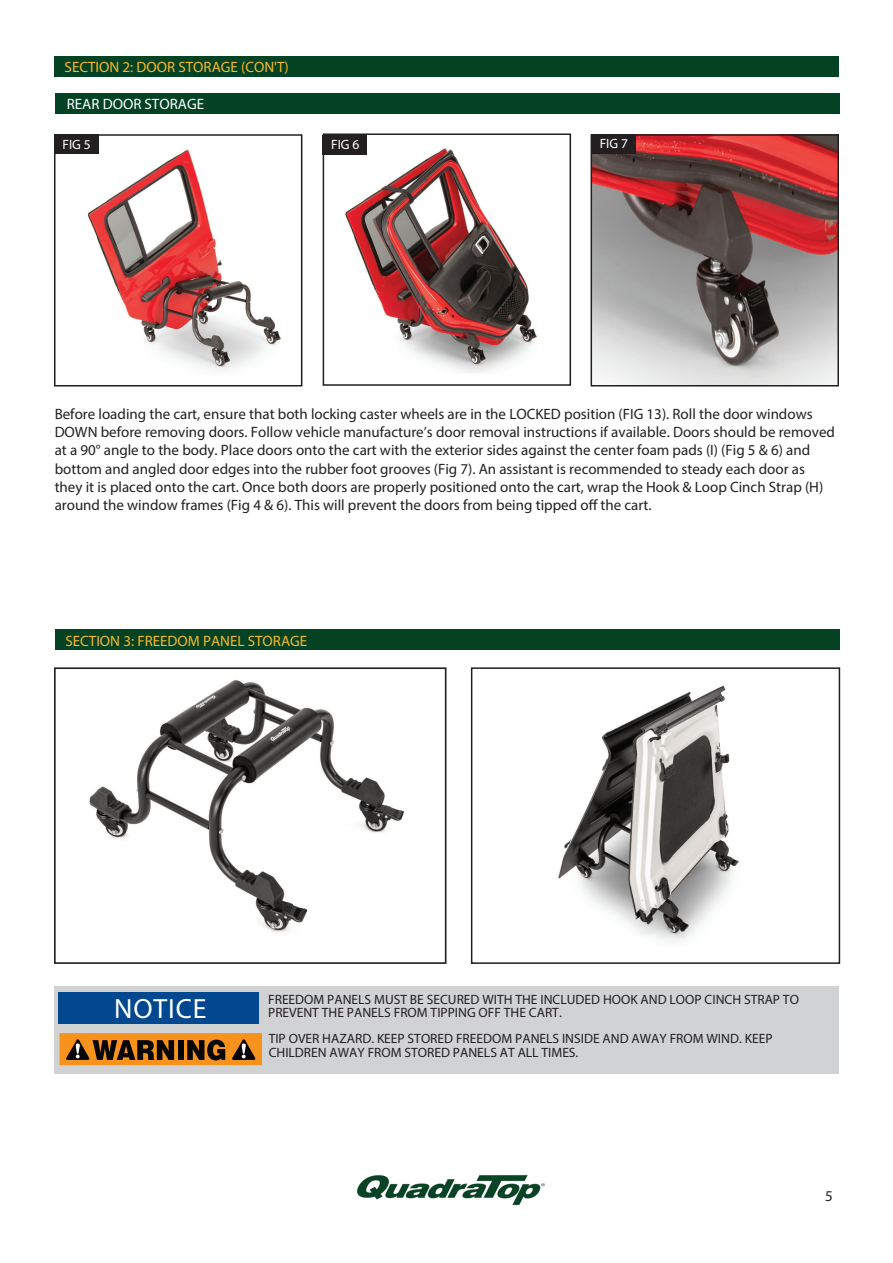
<style>
.page{position:relative;width:893px;height:1263px;background:#fff}
.page>*{position:absolute;margin:0;border:0;box-sizing:border-box;transform-origin:0 0}
.t1{font:27.9px "Myriad Pro";letter-spacing:.03em;color:#fff}
.t2{font:15px/18px "Myriad Pro";color:#231f20}
.t3{font:15px "Myriad Pro";color:#fcb828}
.t4{font:15px "Myriad Pro";color:#fff}
.Numbered_List{font:13.5px/13.5px "Myriad Pro";color:#231f20}
.Numbered_List-2{font:13.5px "Myriad Pro";color:#fff}
</style>
<div class="page">
<div style="left:54px;top:986px;width:785px;height:88px;background:#d1d2d4"></div>
<div style="left:54px;top:56px;width:785px;height:20px;background:#044224"></div>
<div style="left:55px;top:93px;width:785px;height:21px;background:#044224"></div>
<img style="left:87px;top:142px;width:194px;height:229px">
<div style="left:54px;top:134px;width:248px;height:252px;border:2px solid #231f20"></div>
<img style="left:326px;top:148px;width:211px;height:225px">
<div style="left:323px;top:133px;width:248px;height:253px;border:2px solid #231f20"></div>
<img style="left:594px;top:137px;width:242px;height:246px">
<div style="left:591px;top:134px;width:248px;height:252px;border:2px solid #231f20"></div>
<div style="left:55px;top:630px;width:785px;height:20px;background:#044224"></div>
<img style="left:89px;top:680px;width:315px;height:252px">
<div style="left:54px;top:667px;width:392px;height:297px;border:2px solid #231f20"></div>
<img style="left:558px;top:685px;width:181px;height:255px">
<div style="left:471px;top:667px;width:369px;height:297px;border:2px solid #231f20"></div>
<div style="left:58px;top:992px;width:201px;height:31px;background:#014890"></div>
<svg style="left:59px;top:1033px;width:203px;height:32px;background:#a56418"></svg>
<div style="left:54px;top:135px;width:44px;height:19px;background:#231f20"></div>
<div style="left:323px;top:135px;width:44px;height:19px;background:#231f20"></div>
<div style="left:591px;top:134px;width:44px;height:19px;background:#231f20"></div>
<img style="left:357px;top:1175px;width:188px;height:31px">
<p class="t3" style="left:65px;top:58px;width:226px">SECTION 2: DOOR STORAGE (CON'T)</p>
<p class="t4" style="left:67px;top:95px;width:139px">REAR DOOR STORAGE</p>
<p class="Numbered_List-2" style="left:62px;top:136px;width:30px">FIG 5</p>
<p class="Numbered_List-2" style="left:331px;top:136px;width:30px">FIG 6</p>
<p class="Numbered_List-2" style="left:600px;top:135px;width:30px">FIG 7</p>
<p class="t2" style="left:55px;top:405px;width:782px">Before loading the cart, ensure that both locking caster wheels are in the LOCKED position (FIG 13). Roll the door windows DOWN before removing doors. Follow vehicle manufacture’s door removal instructions if available. Doors should be removed at a 90° angle to the body. Place doors onto the cart with the exterior sides against the center foam pads (I) (Fig 5 &amp; 6) and bottom and angled door edges into the rubber foot grooves (Fig 7). An assistant is recommended to steady each door as they it is placed onto the cart. Once both doors are properly positioned onto the cart, wrap the Hook &amp; Loop Cinch Strap (H) around the window frames (Fig 4 &amp; 6). This will prevent the doors from being tipped off the cart.</p>
<p class="t3" style="left:65px;top:631px;width:243px">SECTION 3: FREEDOM PANEL STORAGE</p>
<p class="Numbered_List" style="left:268px;top:992px;width:532px">FREEDOM PANELS MUST BE SECURED WITH THE INCLUDED HOOK AND LOOP CINCH STRAP TO</p>
<p class="t1" style="left:114px;top:991px;width:94px">NOTICE</p>
<p class="Numbered_List" style="left:268px;top:1006px;width:295px">PREVENT THE PANELS FROM TIPPING OFF THE CART.</p>
<p class="Numbered_List" style="left:269px;top:1032px;width:505px">TIP OVER HAZARD. KEEP STORED FREEDOM PANELS INSIDE AND AWAY FROM WIND. KEEP<br>CHILDREN AWAY FROM STORED PANELS AT ALL TIMES.</p>
<p class="t2" style="left:825px;top:1186px;width:9px">5</p>
</div>
